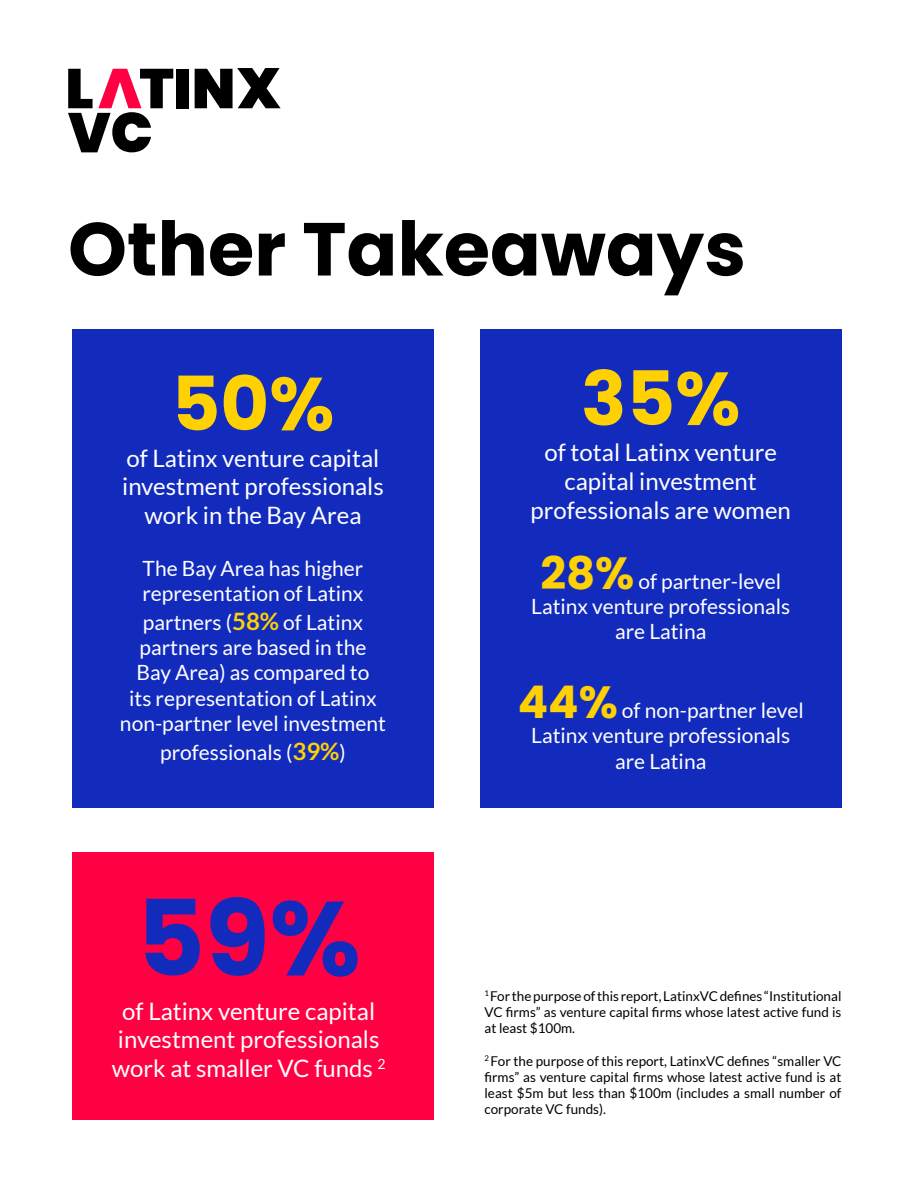
<style>
.page{position:relative;width:918px;height:1188px;background:#fff}
.page>*{position:absolute;margin:0;border:0;box-sizing:border-box;transform-origin:0 0}
.t1{font:700 105px "Poppins";color:#122bbd}
.t2{font:700 75px "Poppins";color:#000}
.t3{font:700 75px "Poppins";color:#ffd103}
.t4{font:24px/28.8px "Lato";color:#fff;text-align:center}
.t5{font:21px/25.2px "Lato";color:#fff;text-align:center}
.t6{font:13.5px/16.2px "Lato";color:#000;text-align:justify}
.s1{font-weight:700;font-size:24px;color:#ffd103}
.s2{font-family:"Poppins";font-weight:700;font-size:45px;color:#ffd103}
</style>
<div class="page">
<div style="left:177px;top:69px;width:12px;height:39px;background:#000"></div>
<svg style="left:68px;top:69px;width:105px;height:83px"></svg>
<svg style="left:195px;top:68px;width:86px;height:40px"></svg>
<div style="left:72px;top:330px;width:362px;height:478px;background:#122bbd"></div>
<div style="left:480px;top:330px;width:361px;height:478px;background:#122bbd"></div>
<div style="left:72px;top:853px;width:362px;height:267px;background:#ff0042"></div>
<h2 class="t2" style="left:68px;top:206px;width:679px">Other Takeaways</h2>
<h2 class="t3" style="left:172px;top:361px;width:164px">50%</h2>
<h2 class="t3" style="left:581px;top:355px;width:161px">35%</h2>
<h3 class="t4" style="left:122px;top:443px;width:263px">of Latinx venture capital investment professionals work in the Bay Area</h3>
<h3 class="t5" style="left:142px;top:556px;width:223px;text-align:left">The Bay Area has higher representation of Latinx</h3>
<h3 class="t5" style="left:120px;top:610px;width:267px">partners (<span class="s1">58%</span> of Latinx partners are based in the<br>Bay Area) as compared to<br>its representation of Latinx non-partner level investment</h3>
<h3 class="t5" style="left:160px;top:739px;width:187px">professionals (<span class="s1">39%</span>)</h3>
<h1 class="t1" style="left:137px;top:878px;width:226px">59%</h1>
<h3 class="t4" style="left:112px;top:996px;width:275px">of Latinx venture capital investment professionals work at smaller VC funds <sup>2</sup></h3>
<h3 class="t4" style="left:531px;top:438px;width:262px">of total Latinx venture capital investment professionals are women</h3>
<h3 class="t5" style="left:531px;top:568px;width:261px"><span class="s2">28%</span> of partner-level<br>Latinx venture professionals are Latina</h3>
<h3 class="t5" style="left:518px;top:698px;width:287px"><span class="s2">44%</span> of non-partner level<br>Latinx venture professionals are Latina</h3>
<p class="t6" style="left:485px;top:988px;width:358px"><sup>1</sup> For the purpose of this report, LatinxVC defines “Institutional VC firms” as venture capital firms whose latest active fund is at least $100m.</p>
<p class="t6" style="left:485px;top:1052px;width:358px"><sup>2</sup> For the purpose of this report, LatinxVC defines “smaller VC firms” as venture capital firms whose latest active fund is at least $5m but less than $100m (includes a small number of corporate VC funds).</p>
</div>
